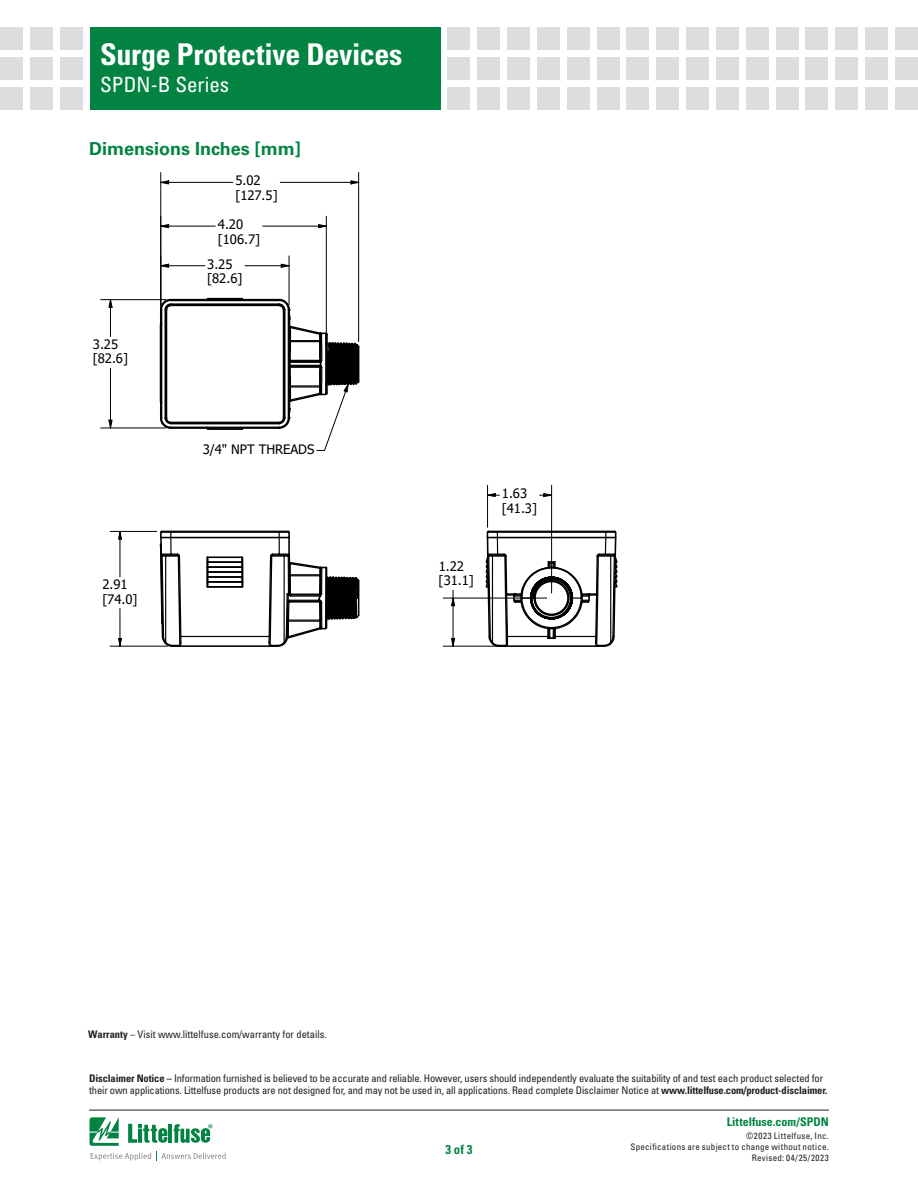
<style>
.page{position:relative;width:918px;height:1188px;background:#fff}
.page>*{position:absolute;margin:0;border:0;box-sizing:border-box;transform-origin:0 0}
.t1{font:700 condensed 30px "Univers LT Std";letter-spacing:-.01em;color:#fff}
.t2{font:condensed 21px "Univers LT Std";color:#fff}
.FACTS_HEAD{font:700 18px "Univers LT Std";color:#028342}
.t3{font:13.05px/14.5px "Tahoma";letter-spacing:-.01em;color:#000}
.t4{font:700 condensed 12.75px "Univers LT Std";color:#028342}
.t5{font:700 condensed 12px "Univers LT Std";letter-spacing:.005em;color:#028342}
.List_Paragraph{font:condensed 10.5px/12px "Univers LT Std";letter-spacing:-.01em;color:#231f20}
.t6{font:condensed 9px/10.8px "Univers LT Std";letter-spacing:.03em;color:#231f20;text-align:right}
.s1{font-weight:700}
</style>
<div class="page">
<hr style="left:89px;top:1110px;width:740px;height:1px;background:#231f20">
<div style="left:90px;top:27px;width:351px;height:82px;background:#028342"></div>
<div style="left:60px;top:27px;width:23px;height:23px;background:#dcddde"></div>
<div style="left:60px;top:57px;width:23px;height:23px;background:#dcddde"></div>
<div style="left:60px;top:87px;width:23px;height:22px;background:#dcddde"></div>
<div style="left:30px;top:27px;width:23px;height:23px;background:#dcddde"></div>
<div style="left:30px;top:57px;width:23px;height:23px;background:#dcddde"></div>
<div style="left:30px;top:87px;width:23px;height:22px;background:#dcddde"></div>
<div style="left:0;top:27px;width:23px;height:23px;background:#dcddde"></div>
<div style="left:0;top:57px;width:23px;height:23px;background:#dcddde"></div>
<div style="left:0;top:87px;width:23px;height:22px;background:#dcddde"></div>
<div style="left:448px;top:27px;width:22px;height:23px;background:#dcddde"></div>
<div style="left:448px;top:57px;width:22px;height:23px;background:#dcddde"></div>
<div style="left:448px;top:87px;width:22px;height:22px;background:#dcddde"></div>
<div style="left:477px;top:27px;width:23px;height:23px;background:#dcddde"></div>
<div style="left:477px;top:57px;width:23px;height:23px;background:#dcddde"></div>
<div style="left:477px;top:87px;width:23px;height:22px;background:#dcddde"></div>
<div style="left:507px;top:27px;width:23px;height:23px;background:#dcddde"></div>
<div style="left:507px;top:57px;width:23px;height:23px;background:#dcddde"></div>
<div style="left:507px;top:87px;width:23px;height:22px;background:#dcddde"></div>
<div style="left:537px;top:27px;width:23px;height:23px;background:#dcddde"></div>
<div style="left:537px;top:57px;width:23px;height:23px;background:#dcddde"></div>
<div style="left:537px;top:87px;width:23px;height:22px;background:#dcddde"></div>
<div style="left:567px;top:27px;width:23px;height:23px;background:#dcddde"></div>
<div style="left:567px;top:57px;width:23px;height:23px;background:#dcddde"></div>
<div style="left:567px;top:87px;width:23px;height:22px;background:#dcddde"></div>
<div style="left:597px;top:27px;width:23px;height:23px;background:#dcddde"></div>
<div style="left:597px;top:57px;width:23px;height:23px;background:#dcddde"></div>
<div style="left:597px;top:87px;width:23px;height:22px;background:#dcddde"></div>
<div style="left:627px;top:27px;width:22px;height:23px;background:#dcddde"></div>
<div style="left:627px;top:57px;width:22px;height:23px;background:#dcddde"></div>
<div style="left:627px;top:87px;width:22px;height:22px;background:#dcddde"></div>
<div style="left:656px;top:27px;width:23px;height:23px;background:#dcddde"></div>
<div style="left:656px;top:57px;width:23px;height:23px;background:#dcddde"></div>
<div style="left:656px;top:87px;width:23px;height:22px;background:#dcddde"></div>
<div style="left:686px;top:27px;width:23px;height:23px;background:#dcddde"></div>
<div style="left:686px;top:57px;width:23px;height:23px;background:#dcddde"></div>
<div style="left:686px;top:87px;width:23px;height:22px;background:#dcddde"></div>
<div style="left:716px;top:27px;width:23px;height:23px;background:#dcddde"></div>
<div style="left:716px;top:57px;width:23px;height:23px;background:#dcddde"></div>
<div style="left:716px;top:87px;width:23px;height:22px;background:#dcddde"></div>
<div style="left:746px;top:27px;width:23px;height:23px;background:#dcddde"></div>
<div style="left:746px;top:57px;width:23px;height:23px;background:#dcddde"></div>
<div style="left:746px;top:87px;width:23px;height:22px;background:#dcddde"></div>
<div style="left:805px;top:27px;width:23px;height:23px;background:#dcddde"></div>
<div style="left:805px;top:57px;width:23px;height:23px;background:#dcddde"></div>
<div style="left:805px;top:87px;width:23px;height:22px;background:#dcddde"></div>
<div style="left:776px;top:27px;width:22px;height:23px;background:#dcddde"></div>
<div style="left:776px;top:57px;width:22px;height:23px;background:#dcddde"></div>
<div style="left:776px;top:87px;width:22px;height:22px;background:#dcddde"></div>
<div style="left:835px;top:27px;width:23px;height:23px;background:#dcddde"></div>
<div style="left:835px;top:57px;width:23px;height:23px;background:#dcddde"></div>
<div style="left:835px;top:87px;width:23px;height:22px;background:#dcddde"></div>
<div style="left:865px;top:27px;width:23px;height:23px;background:#dcddde"></div>
<div style="left:865px;top:57px;width:23px;height:23px;background:#dcddde"></div>
<div style="left:865px;top:87px;width:23px;height:22px;background:#dcddde"></div>
<div style="left:895px;top:27px;width:23px;height:23px;background:#dcddde"></div>
<div style="left:895px;top:57px;width:23px;height:23px;background:#dcddde"></div>
<div style="left:895px;top:87px;width:23px;height:22px;background:#dcddde"></div>
<svg style="left:90px;top:1117px;width:136px;height:44px"></svg>
<svg style="left:100px;top:299px;width:518px;height:348px"></svg>
<svg style="left:157px;top:109px;width:206px;height:538px"></svg>
<svg style="left:118px;top:527px;width:4px;height:13px"></svg>
<hr style="left:120px;top:539px;width:1px;height:38px;background:#000">
<svg style="left:118px;top:609px;width:5px;height:37px"></svg>
<hr style="left:110px;top:531px;width:47px;height:1px;background:#000">
<hr style="left:110px;top:646px;width:57px;height:1px;background:#000">
<svg style="left:108px;top:419px;width:5px;height:13px"></svg>
<svg style="left:108px;top:300px;width:5px;height:8px"></svg>
<hr style="left:110px;top:368px;width:1px;height:52px;background:#000">
<hr style="left:110px;top:307px;width:1px;height:30px;background:#000">
<hr style="left:101px;top:428px;width:65px;height:1px;background:#000">
<hr style="left:101px;top:299px;width:65px;height:1px;background:#000">
<svg style="left:451px;top:638px;width:5px;height:8px"></svg>
<hr style="left:453px;top:606px;width:1px;height:32px;background:#000">
<hr style="left:443px;top:646px;width:58px;height:1px;background:#000">
<hr style="left:443px;top:598px;width:104px;height:1px;background:#000">
<svg style="left:451px;top:590px;width:5px;height:17px"></svg>
<svg style="left:483px;top:493px;width:16px;height:4px"></svg>
<svg style="left:540px;top:493px;width:16px;height:4px"></svg>
<hr style="left:487px;top:485px;width:1px;height:42px;background:#000">
<hr style="left:551px;top:485px;width:1px;height:108px;background:#000">
<h1 class="t1" style="left:100px;top:36px;width:304px">Surge Protective Devices</h1>
<h2 class="t2" style="left:100px;top:71px;width:130px">SPDN-B Series</h2>
<p class="FACTS_HEAD" style="left:89px;top:138px;width:213px">Dimensions Inches [mm]</p>
<p class="t3" style="left:235px;top:174px;width:44px">5.02 [127.5]</p>
<p class="t3" style="left:218px;top:218px;width:44px">4.20 [106.7]</p>
<p class="t3" style="left:207px;top:257px;width:37px">3.25 [82.6]</p>
<p class="t3" style="left:93px;top:337px;width:37px">3.25 [82.6]</p>
<p class="t3" style="left:102px;top:578px;width:37px">2.91 [74.0]</p>
<p class="t3" style="left:203px;top:443px;width:113px">3/4" NPT THREADS</p>
<p class="t3" style="left:439px;top:559px;width:37px">1.22 [31.1]</p>
<p class="t3" style="left:502px;top:487px;width:37px">1.63 [41.3]</p>
<p class="List_Paragraph" style="left:88px;top:1028px;width:240px"><span class="s1">Warranty</span> – Visit www.littelfuse.com/warranty for details.</p>
<p class="List_Paragraph" style="left:89px;top:1072px;width:740px"><span class="s1">Disclaimer Notice –</span> Information furnished is believed to be accurate and reliable. However, users should independently evaluate the suitability of and test each product selected for their own applications. Littelfuse products are not designed for, and may not be used in, all applications. Read complete Disclaimer Notice at <span class="s1">www.littelfuse.com/product-disclaimer.</span></p>
<p class="t4" style="left:445px;top:1142px;width:29px">3 of 3</p>
<p class="t5" style="left:727px;top:1115px;width:104px">Littelfuse.com/SPDN</p>
<p class="t6" style="left:631px;top:1131px;width:200px">©2023 Littelfuse, Inc.<br>Specifications are subject to change without notice.<br>Revised: 04/25/2023</p>
</div>
